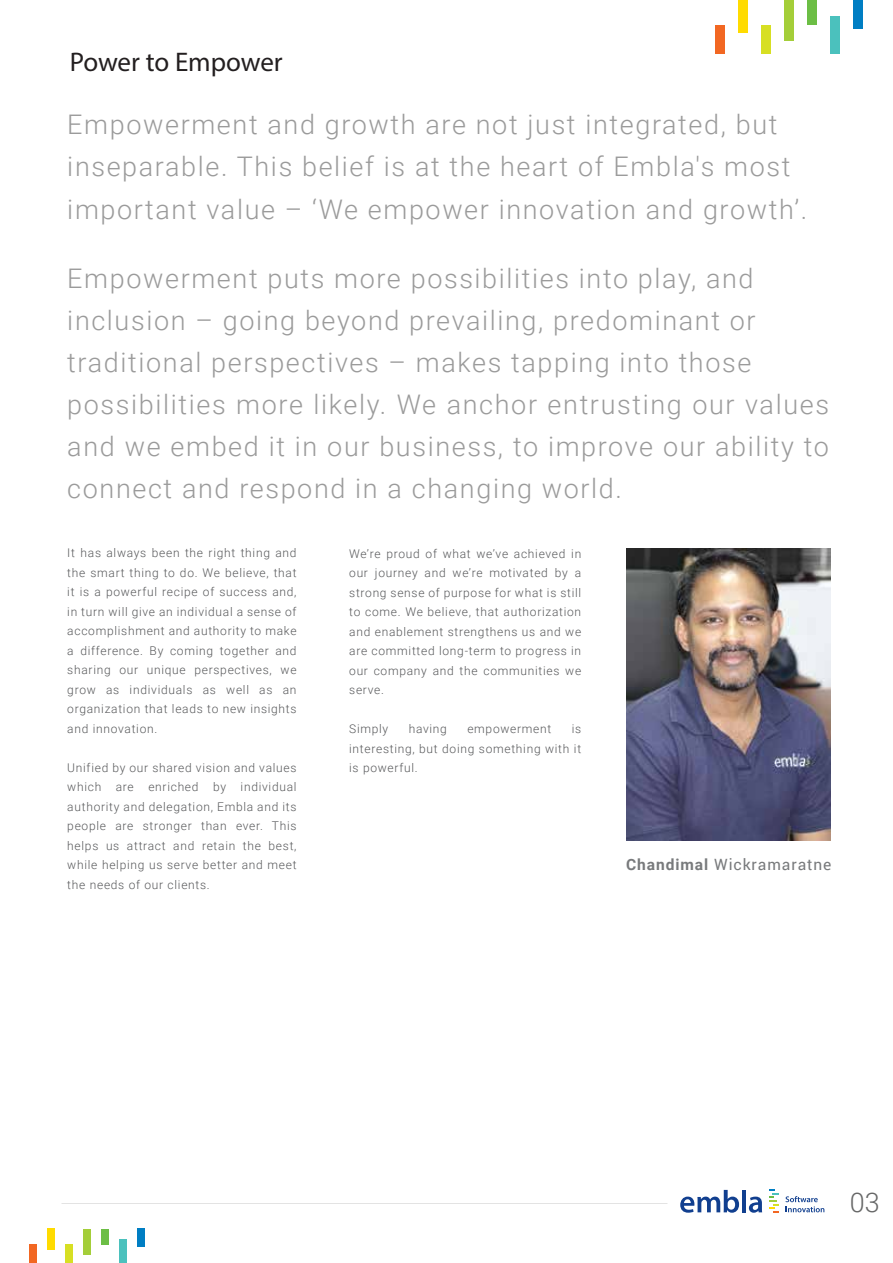
<style>
.page{position:relative;width:893px;height:1263px;background:#fff}
.page>*{position:absolute;margin:0;border:0;box-sizing:border-box;transform-origin:0 0}
.t1{font:300 27px/42px "Roboto";letter-spacing:.06em;color:#9b9b9b}
.t2{font:27px "Myriad Pro";letter-spacing:-.005em;color:#231f20}
.t3{font:300 27px "Roboto";color:#666767}
.t4{font:15.6px "Roboto";letter-spacing:.06em;color:#787a7c}
.t5{font:300 12px/19.5px "Roboto";letter-spacing:.06em;color:#58595b;text-align:justify}
.s1{font-weight:700}
</style>
<div class="page">
<img style="left:626px;top:549px;width:204px;height:291px">
<div style="left:854px;top:0;width:9px;height:29px;background:#007ec3"></div>
<div style="left:831px;top:17px;width:9px;height:37px;background:#4bc1bd"></div>
<div style="left:808px;top:0;width:9px;height:25px;background:#6cbe45"></div>
<div style="left:762px;top:25px;width:9px;height:29px;background:#d7df23"></div>
<div style="left:785px;top:0;width:9px;height:40px;background:#a4ce39"></div>
<div style="left:739px;top:0;width:9px;height:33px;background:#ffdb00"></div>
<div style="left:716px;top:25px;width:9px;height:29px;background:#f26722"></div>
<div style="left:137px;top:1229px;width:7px;height:18px;background:#007ec3"></div>
<div style="left:119px;top:1239px;width:7px;height:24px;background:#4bc1bd"></div>
<div style="left:101px;top:1229px;width:8px;height:15px;background:#6cbe45"></div>
<div style="left:66px;top:1245px;width:7px;height:18px;background:#d7df23"></div>
<div style="left:84px;top:1229px;width:7px;height:25px;background:#a4ce39"></div>
<div style="left:48px;top:1229px;width:7px;height:21px;background:#ffdb00"></div>
<div style="left:30px;top:1245px;width:7px;height:18px;background:#f26722"></div>
<svg style="left:769px;top:1189px;width:10px;height:23px"></svg>
<svg style="left:680px;top:1190px;width:59px;height:23px"></svg>
<hr style="left:742px;top:1190px;width:4px;height:22px;background:#113f8f">
<svg style="left:749px;top:1196px;width:13px;height:17px"></svg>
<svg style="left:785px;top:1196px;width:39px;height:16px"></svg>
<h1 class="t2" style="left:70px;top:45px;width:215px">Power to Empower</h1>
<h1 class="t1" style="left:67px;top:103px;width:741px">Empowerment and growth are not just integrated, but inseparable. This belief is at the heart of Embla's most important value – ‘We empower innovation and growth’.</h1>
<p class="t1" style="left:67px;top:256px;width:763px">Empowerment puts more possibilities into play, and inclusion – going beyond prevailing, predominant or traditional perspectives – makes tapping into those possibilities more likely. We anchor entrusting our values and we embed it in our business, to improve our ability to connect and respond in a changing world.</p>
<p class="t5" style="left:67px;top:543px;width:231px">It has always been the right thing and the smart thing to do. We believe, that it is a powerful recipe of success and, in turn will give an individual a sense of accomplishment and authority to make a difference. By coming together and sharing our unique perspectives, we grow as individuals as well as an organization that leads to new insights and innovation.</p>
<p class="t5" style="left:67px;top:757px;width:231px">Unified by our shared vision and values which are enriched by individual authority and delegation, Embla and its people are stronger than ever. This helps us attract and retain the best, while helping us serve better and meet the needs of our clients.</p>
<p class="t5" style="left:349px;top:543px;width:234px">We’re proud of what we’ve achieved in our journey and we’re motivated by a strong sense of purpose for what is still to come. We believe, that authorization and enablement strengthens us and we are committed long-term to progress in our company and the communities we serve.</p>
<p class="t5" style="left:349px;top:719px;width:41px">Simply</p>
<p class="t5" style="left:409px;top:719px;width:40px">having</p>
<p class="t5" style="left:467px;top:719px;width:85px">empowerment</p>
<p class="t5" style="left:349px;top:719px;width:233px;text-indent:222px">is interesting, but doing something with it is powerful.</p>
<h2 class="t4" style="left:626px;top:853px;width:207px"><span class="s1">Chandimal</span> Wickramaratne</h2>
<h1 class="t3" style="left:850px;top:1184px;width:31px">03</h1>
</div>
